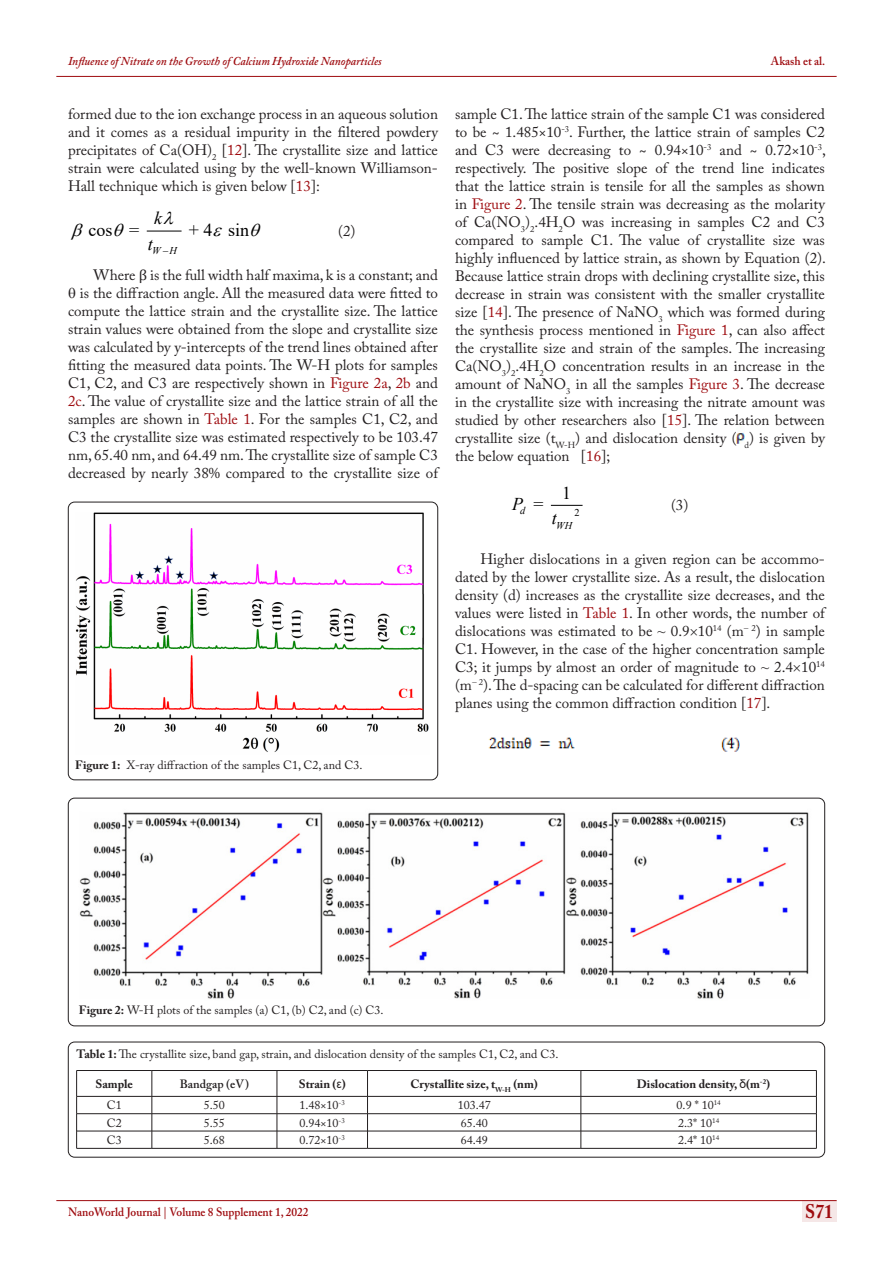
<style>
.page{position:relative;width:893px;height:1263px;background:#fff}
.page>*{position:absolute;margin:0;border:0;box-sizing:border-box;transform-origin:0 0}
.t1{font:700 19.5px "Adobe Caslon Pro";color:#9e0b0f;scale:.9 1}
.t2{font:18px "Times New Roman";color:#000}
.t3{font:italic 18px/25.3px "Times New Roman";color:#000;text-align:center}
.t4{font:15px/18px "Adobe Caslon Pro";color:#231f20;text-align:justify}
.Normal__Web{font:12px "Adobe Caslon Pro";color:#231f20}
.t5{font:700 12px "Adobe Caslon Pro";color:#231f20}
.t6{font:italic 600 12px "Adobe Caslon Pro";color:#9e0b0f;scale:.95 1}
.t7{font:600 12px "Adobe Caslon Pro";color:#9e0b0f;scale:.95 1}
.t8{font:600 12px "Adobe Caslon Pro";color:#231f20}
.t9{font:italic 10.35px "Times New Roman";color:#000}
.t10{font:10.35px "Times New Roman";color:#000}
.t11{font:8.85px "Times New Roman";color:#000}
.s1{color:#9e0b0f}
.s2{font-family:"Cambria"}
.s3{font-family:"Times New Roman"}
.s4{font-weight:700}
.s5{font-family:"Arial";font-weight:400}
</style>
<div class="page">
<div style="left:802px;top:1200px;width:34px;height:21px;background:#f5e7e7"></div>
<hr style="left:56px;top:1200px;width:781px;height:1px;background:#9e0b0f">
<hr style="left:56px;top:76px;width:781px;height:1px;background:#9e0b0f">
<img style="left:737px;top:425px;width:7px;height:19px">
<hr style="left:551px;top:505px;width:31px;height:1px;background:#000">
<img style="left:488px;top:737px;width:252px;height:15px">
<hr style="left:147px;top:231px;width:34px;height:1px;background:#000">
<div style="left:68px;top:502px;width:370px;height:278px;border:1px solid #231f20;border-radius:6px"></div>
<img style="left:75px;top:513px;width:354px;height:239px">
<div style="left:68px;top:798px;width:757px;height:228px;border:1px solid #231f20;border-radius:6px"></div>
<img style="left:79px;top:812px;width:730px;height:187px">
<div style="left:68px;top:1042px;width:757px;height:115px;border:1px solid #231f20;border-radius:6px"></div>
<hr style="left:77px;top:1070px;width:75px;height:1px;background:#231f20">
<hr style="left:152px;top:1070px;width:125px;height:1px;background:#231f20">
<hr style="left:277px;top:1070px;width:90px;height:1px;background:#231f20">
<hr style="left:367px;top:1070px;width:214px;height:1px;background:#231f20">
<hr style="left:581px;top:1070px;width:235px;height:1px;background:#231f20">
<hr style="left:77px;top:1096px;width:75px;height:1px;background:#231f20">
<hr style="left:152px;top:1096px;width:125px;height:1px;background:#231f20">
<hr style="left:277px;top:1096px;width:90px;height:1px;background:#231f20">
<hr style="left:367px;top:1096px;width:214px;height:1px;background:#231f20">
<hr style="left:581px;top:1096px;width:235px;height:1px;background:#231f20">
<hr style="left:77px;top:1113px;width:75px;height:1px;background:#231f20">
<hr style="left:152px;top:1113px;width:125px;height:1px;background:#231f20">
<hr style="left:277px;top:1113px;width:90px;height:1px;background:#231f20">
<hr style="left:367px;top:1113px;width:214px;height:1px;background:#231f20">
<hr style="left:581px;top:1113px;width:235px;height:1px;background:#231f20">
<hr style="left:77px;top:1131px;width:75px;height:1px;background:#231f20">
<svg style="left:76px;top:1070px;width:1px;height:78px"></svg>
<hr style="left:152px;top:1131px;width:125px;height:1px;background:#231f20">
<svg style="left:152px;top:1071px;width:1px;height:77px"></svg>
<hr style="left:277px;top:1131px;width:90px;height:1px;background:#231f20">
<svg style="left:277px;top:1071px;width:1px;height:77px"></svg>
<hr style="left:367px;top:1131px;width:214px;height:1px;background:#231f20">
<svg style="left:367px;top:1070px;width:1px;height:78px"></svg>
<hr style="left:581px;top:1131px;width:235px;height:1px;background:#231f20">
<svg style="left:581px;top:1071px;width:1px;height:77px"></svg>
<svg style="left:816px;top:1070px;width:1px;height:78px"></svg>
<hr style="left:77px;top:1148px;width:75px;height:1px;background:#231f20">
<hr style="left:152px;top:1148px;width:125px;height:1px;background:#231f20">
<hr style="left:277px;top:1148px;width:90px;height:1px;background:#231f20">
<hr style="left:367px;top:1148px;width:214px;height:1px;background:#231f20">
<hr style="left:581px;top:1148px;width:235px;height:1px;background:#231f20">
<p class="t6" style="left:68px;top:54px;width:332px">Influence of Nitrate on the Growth of Calcium Hydroxide Nanoparticles</p>
<p class="t7" style="left:771px;top:54px;width:59px">Akash et al.</p>
<p class="t4" style="left:455px;top:105px;width:372px">sample C1. The lattice strain of the sample C1 was considered to be ~ 1.485×10<sup>-3</sup>. Further, the lattice strain of samples C2 and C3 were decreasing to ~ 0.94×10<sup>-3</sup> and ~ 0.72×10<sup>-3</sup>, respectively. The positive slope of the trend line indicates that the lattice strain is tensile for all the samples as shown in <span class="s1">Figure 2</span>. The tensile strain was decreasing as the molarity of Ca(NO<sub>3</sub>)<sub>2</sub>.4H<sub>2</sub>O was increasing in samples C2 and C3 compared to sample C1. The value of crystallite size was highly influenced by lattice strain, as shown by Equation (2).<br>Because lattice strain drops with declining crystallite size, this decrease in strain was consistent with the smaller crystallite size [<span class="s1">14</span>]. The presence of NaNO<sub>3</sub> which was formed during the synthesis process mentioned in <span class="s1">Figure 1</span>, can also affect the crystallite size and strain of the samples. The increasing Ca(NO<sub>3</sub>)<sub>2</sub>.4H<sub>2</sub>O concentration results in an increase in the amount of NaNO<sub>3</sub> in all the samples <span class="s1">Figure 3</span>. The decrease in the crystallite size with increasing the nitrate amount was studied by other researchers also [<span class="s1">15</span>]. The relation between crystallite size (t<sub>W-H</sub>) and dislocation density ( <sub>d</sub>) is given by the below equation [<span class="s1">16</span>];</p>
<p class="t4" style="left:68px;top:105px;width:371px">formed due to the ion exchange process in an aqueous solution and it comes as a residual impurity in the filtered powdery precipitates of Ca(OH)<sub>2</sub> [<span class="s1">12</span>]. The crystallite size and lattice strain were calculated using by the well-known Williamson-Hall technique which is given below [<span class="s1">13</span>]:</p>
<p class="t2" style="left:88px;top:217px;width:52px">cos =</p>
<p class="t2" style="left:189px;top:217px;width:62px">+ 4 sin</p>
<p class="t9" style="left:152px;top:244px;width:26px">W H</p>
<p class="t3" style="left:148px;top:205px;width:22px">k<br>t −</p>
<p class="t4" style="left:338px;top:221px;width:19px">(2)</p>
<p class="t4" style="left:68px;top:266px;width:371px;text-align:right">Where <span class="s2">β</span> is the full width half maxima, k is a constant; and<br>is the diffraction angle. All the measured data were fitted to compute the lattice strain and the crystallite size. The lattice strain values were obtained from the slope and crystallite size was calculated by y-intercepts of the trend lines obtained after fitting the measured data points. The W-H plots for samples C1, C2, and C3 are respectively shown in <span class="s1">Figure 2a</span>, <span class="s1">2b</span> and <span class="s1">2c</span>. The value of crystallite size and the lattice strain of all the samples are shown in <span class="s1">Table 1</span>. For the samples C1, C2, and C3 the crystallite size was estimated respectively to be 103.47 nm, 65.40 nm, and 64.49 nm. The crystallite size of sample C3 decreased by nearly 38% compared to the crystallite size of</p>
<p class="t3" style="left:512px;top:491px;width:12px">P</p>
<p class="t9" style="left:520px;top:504px;width:7px">d</p>
<p class="t2" style="left:534px;top:491px;width:12px">=</p>
<p class="t2" style="left:562px;top:480px;width:10px">1</p>
<p class="t10" style="left:574px;top:505px;width:7px">2</p>
<p class="t3" style="left:552px;top:505px;width:6px">t</p>
<p class="t9" style="left:556px;top:518px;width:17px">WH</p>
<p class="t4" style="left:671px;top:496px;width:19px">(3)</p>
<p class="Normal__Web" style="left:127px;top:758px;width:237px">X-ray diffraction of the samples C1, C2, and C3.</p>
<p class="t5" style="left:75px;top:758px;width:47px">Figure 1:</p>
<p class="t11" style="left:145px;top:756px;width:4px">.</p>
<p class="t4" style="left:455px;top:550px;width:371px;text-indent:26px">Higher dislocations in a given region can be accommo&shy;dated by the lower crystallite size. As a result, the dislocation density (d) increases as the crystallite size decreases, and the values were listed in <span class="s1">Table 1</span>. In other words, the number of dislocations was estimated to be <span class="s3">⁓</span> 0.9 10<sup>14</sup> (m− <sup>2</sup>) in sample C1. However, in the case of the higher concentration sample C3; it jumps by almost an order of magnitude to <span class="s3">⁓</span> 2.4 10<sup>14 </sup>(m− <sup>2</sup>). The d-spacing can be calculated for different diffraction planes using the common diffraction condition [<span class="s1">17</span>].</p>
<p class="Normal__Web" style="left:79px;top:1003px;width:306px"><span class="s4">Figure 2:</span> W-H plots of the samples (a) C1, (b) C2, and (c) C3.</p>
<p class="Normal__Web" style="left:77px;top:1047px;width:483px"><span class="s4">Table 1:</span> The crystallite size, band gap, strain, and dislocation density of the samples C1, C2, and C3.</p>
<p class="t5" style="left:95px;top:1077px;width:39px">Sample</p>
<p class="t8" style="left:180px;top:1077px;width:71px">Bandgap (eV)</p>
<p class="t5" style="left:299px;top:1077px;width:49px">Strain (<span class="s5">ε</span>)</p>
<p class="t5" style="left:410px;top:1077px;width:129px">Crystallite size, t<sub>W-H</sub> (nm)</p>
<p class="t5" style="left:637px;top:1077px;width:135px">Dislocation density, <span class="s5">δ</span>(m<sup>-2</sup>)</p>
<p class="Normal__Web" style="left:107px;top:1098px;width:16px">C1</p>
<p class="Normal__Web" style="left:204px;top:1098px;width:23px">5.50</p>
<p class="Normal__Web" style="left:300px;top:1098px;width:47px">1.48×10<sup>-3</sup></p>
<p class="Normal__Web" style="left:458px;top:1098px;width:35px">103.47</p>
<p class="Normal__Web" style="left:677px;top:1098px;width:46px">0.9 * 10<sup>14</sup></p>
<p class="Normal__Web" style="left:107px;top:1115px;width:16px">C2</p>
<p class="Normal__Web" style="left:204px;top:1115px;width:23px">5.55</p>
<p class="Normal__Web" style="left:300px;top:1115px;width:47px">0.94×10<sup>-3</sup></p>
<p class="Normal__Web" style="left:461px;top:1115px;width:29px">65.40</p>
<p class="Normal__Web" style="left:678px;top:1115px;width:43px">2.3* 10<sup>14</sup></p>
<p class="Normal__Web" style="left:107px;top:1133px;width:16px">C3</p>
<p class="Normal__Web" style="left:204px;top:1133px;width:23px">5.68</p>
<p class="Normal__Web" style="left:300px;top:1133px;width:47px">0.72×10<sup>-3</sup></p>
<p class="Normal__Web" style="left:461px;top:1133px;width:29px">64.49</p>
<p class="Normal__Web" style="left:678px;top:1133px;width:43px">2.4* 10<sup>14</sup></p>
<p class="t7" style="left:68px;top:1204px;width:255px">NanoWorld Journal | Volume 8 Supplement 1, 2022</p>
<h1 class="t1" style="left:805px;top:1200px;width:32px">S71</h1>
</div>
